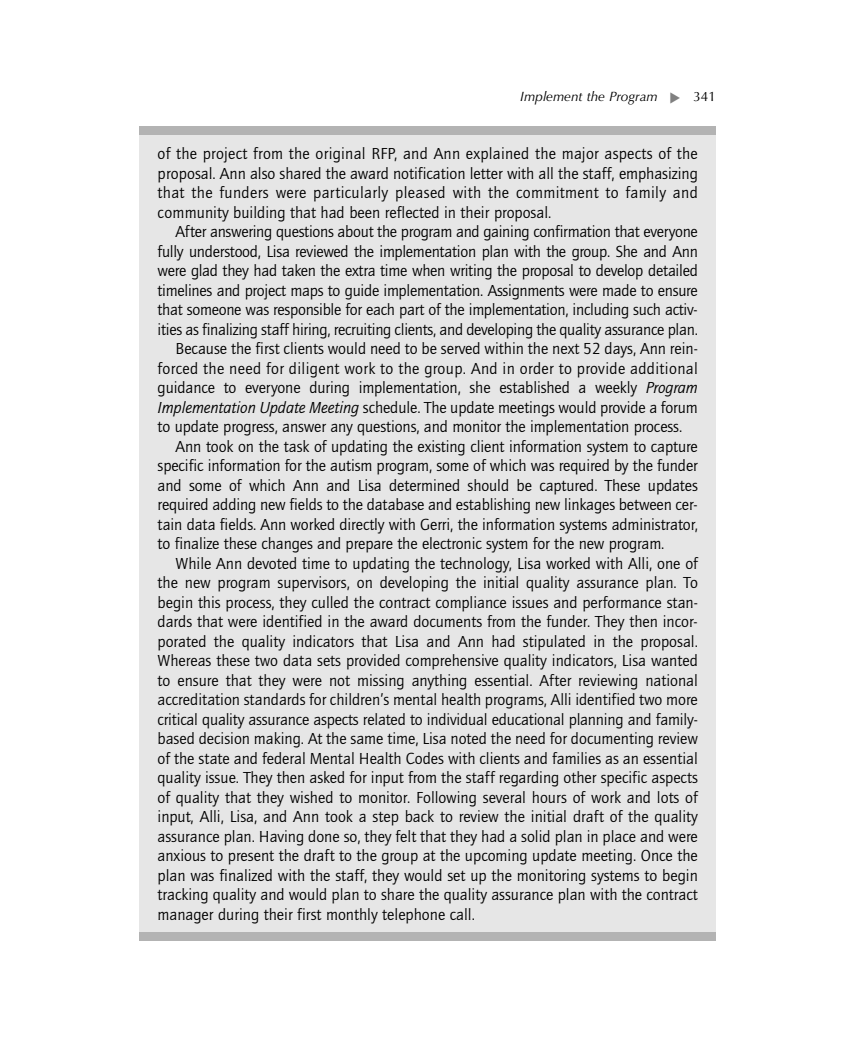
<style>
.page{position:relative;width:851px;height:1040px;background:#fff}
.page>*{position:absolute;margin:0;border:0;box-sizing:border-box;transform-origin:0 0}
.t1{font:16.5px "Quay Sans EF";color:#000}
.t2{font:16.5px "Quay Sans EF";letter-spacing:.02em;color:#000}
.t3{font:italic 13.5px "Optima";color:#000}
.s1{font-style:normal;font-size:16.5px;color:#fff}
.s2{font-style:normal}
.s3{font-style:italic}
</style>
<div class="page">
<div style="left:140px;top:126px;width:575px;height:814px;background:#b3b3b3"></div>
<div style="left:140px;top:135px;width:575px;height:796px;background:#e6e6e6"></div>
<p class="t3" style="left:520px;top:91px;width:197px">Implement the Program<span class="s1">– –</span><span class="s2">341</span></p>
<p class="t1" style="left:158px;top:147px;width:541px">of the project from the original RFP, and Ann explained the major aspects of the</p>
<p class="t1" style="left:157px;top:167px;width:541px">proposal. Ann also shared the award notification letter with all the staff, emphasizing</p>
<p class="t2" style="left:158px;top:186px;width:541px">that the funders were particularly pleased with the commitment to family and</p>
<p class="t1" style="left:158px;top:206px;width:395px">community building that had been reflected in their proposal.</p>
<p class="t1" style="left:176px;top:225px;width:523px">After answering questions about the program and gaining confirmation that everyone</p>
<p class="t1" style="left:157px;top:245px;width:541px">fully understood, Lisa reviewed the implementation plan with the group. She and Ann</p>
<p class="t1" style="left:157px;top:264px;width:541px">were glad they had taken the extra time when writing the proposal to develop detailed</p>
<p class="t1" style="left:157px;top:284px;width:541px">timelines and project maps to guide implementation. Assignments were made to ensure</p>
<p class="t1" style="left:157px;top:303px;width:541px">that someone was responsible for each part of the implementation, including such activ-</p>
<p class="t1" style="left:157px;top:323px;width:541px">ities as finalizing staff hiring, recruiting clients, and developing the quality assurance plan.</p>
<p class="t1" style="left:175px;top:342px;width:523px">Because the first clients would need to be served within the next 52 days, Ann rein-</p>
<p class="t2" style="left:157px;top:362px;width:541px">forced the need for diligent work to the group. And in order to provide additional</p>
<p class="t1" style="left:157px;top:381px;width:541px">guidance to everyone during implementation, she established a weekly <span class="s3">Program</span></p>
<p class="t1" style="left:157px;top:401px;width:542px"><span class="s3">Implementation Update Meeting</span> schedule. The update meetings would provide a forum</p>
<p class="t1" style="left:157px;top:420px;width:526px">to update progress, answer any questions, and monitor the implementation process.</p>
<p class="t1" style="left:175px;top:440px;width:524px">Ann took on the task of updating the existing client information system to capture</p>
<p class="t1" style="left:157px;top:459px;width:542px">specific information for the autism program, some of which was required by the funder</p>
<p class="t1" style="left:157px;top:479px;width:542px">and some of which Ann and Lisa determined should be captured. These updates</p>
<p class="t1" style="left:157px;top:498px;width:541px">required adding new fields to the database and establishing new linkages between cer-</p>
<p class="t1" style="left:157px;top:518px;width:542px">tain data fields. Ann worked directly with Gerri, the information systems administrator,</p>
<p class="t1" style="left:157px;top:537px;width:508px">to finalize these changes and prepare the electronic system for the new program.</p>
<p class="t1" style="left:175px;top:557px;width:523px">While Ann devoted time to updating the technology, Lisa worked with Alli, one of</p>
<p class="t1" style="left:157px;top:576px;width:542px">the new program supervisors, on developing the initial quality assurance plan. To</p>
<p class="t1" style="left:157px;top:596px;width:541px">begin this process, they culled the contract compliance issues and performance stan-</p>
<p class="t1" style="left:157px;top:615px;width:541px">dards that were identified in the award documents from the funder. They then incor-</p>
<p class="t1" style="left:157px;top:635px;width:541px">porated the quality indicators that Lisa and Ann had stipulated in the proposal.</p>
<p class="t1" style="left:157px;top:654px;width:541px">Whereas these two data sets provided comprehensive quality indicators, Lisa wanted</p>
<p class="t1" style="left:157px;top:674px;width:541px">to ensure that they were not missing anything essential. After reviewing national</p>
<p class="t1" style="left:157px;top:693px;width:541px">accreditation standards for children’s mental health programs, Alli identified two more</p>
<p class="t1" style="left:157px;top:713px;width:541px">critical quality assurance aspects related to individual educational planning and family-</p>
<p class="t1" style="left:157px;top:732px;width:542px">based decision making. At the same time, Lisa noted the need for documenting review</p>
<p class="t1" style="left:157px;top:752px;width:541px">of the state and federal Mental Health Codes with clients and families as an essential</p>
<p class="t1" style="left:157px;top:771px;width:541px">quality issue. They then asked for input from the staff regarding other specific aspects</p>
<p class="t1" style="left:157px;top:791px;width:541px">of quality that they wished to monitor. Following several hours of work and lots of</p>
<p class="t1" style="left:157px;top:810px;width:542px">input, Alli, Lisa, and Ann took a step back to review the initial draft of the quality</p>
<p class="t1" style="left:157px;top:830px;width:541px">assurance plan. Having done so, they felt that they had a solid plan in place and were</p>
<p class="t1" style="left:157px;top:849px;width:541px">anxious to present the draft to the group at the upcoming update meeting. Once the</p>
<p class="t1" style="left:157px;top:869px;width:542px">plan was finalized with the staff, they would set up the monitoring systems to begin</p>
<p class="t1" style="left:157px;top:888px;width:541px">tracking quality and would plan to share the quality assurance plan with the contract</p>
<p class="t1" style="left:157px;top:908px;width:319px">manager during their first monthly telephone call.</p>
</div>
